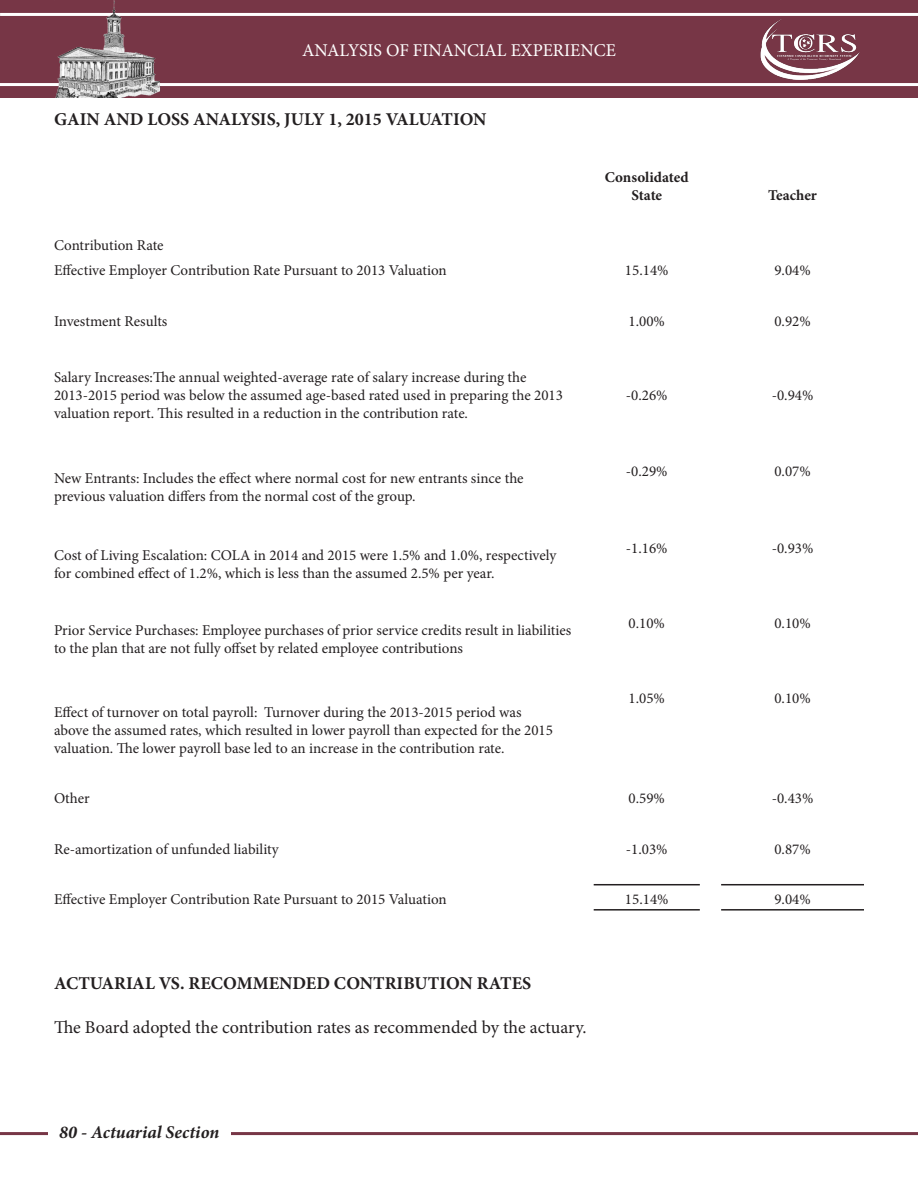
<style>
.page{position:relative;width:918px;height:1188px;background:#fff}
.page>*{position:absolute;margin:0;border:0;box-sizing:border-box;transform-origin:0 0}
.t1{font:700 18px "Minion Pro";color:#231f20}
.t2{font:18px "Minion Pro";color:#231f20}
.t3{font:18px "Minion Pro";color:#fff}
.t4{font:italic 700 18px "Minion Pro";color:#231f20}
.t5{font:15px/18px "Minion Pro";color:#231f20}
.t6{font:700 15px "Minion Pro";color:#231f20}
</style>
<div class="page">
<hr style="left:0;top:1132px;width:918px;height:3px;background:#773646">
<div style="left:48px;top:1125px;width:182px;height:20px;background:#fff"></div>
<div style="left:0;top:0;width:918px;height:97px;background:#773646"></div>
<hr style="left:0;top:13px;width:918px;height:3px;background:#fff">
<hr style="left:0;top:83px;width:918px;height:3px;background:#fff">
<img style="left:55px;top:0;width:110px;height:97px">
<img style="left:760px;top:19px;width:100px;height:60px">
<hr style="left:594px;top:884px;width:106px;height:1px;background:#231f20">
<hr style="left:594px;top:909px;width:106px;height:2px;background:#231f20">
<hr style="left:721px;top:884px;width:143px;height:1px;background:#231f20">
<hr style="left:721px;top:909px;width:143px;height:2px;background:#231f20">
<p class="t3" style="left:302px;top:38px;width:315px">ANALYSIS OF FINANCIAL EXPERIENCE</p>
<p class="t1" style="left:54px;top:106px;width:434px">GAIN AND LOSS ANALYSIS, JULY 1, 2015 VALUATION</p>
<p class="t6" style="left:605px;top:167px;width:85px">Consolidated</p>
<p class="t6" style="left:631px;top:185px;width:32px">State</p>
<p class="t6" style="left:768px;top:185px;width:50px">Teacher</p>
<p class="t5" style="left:54px;top:237px;width:111px">Contribution Rate</p>
<p class="t5" style="left:54px;top:262px;width:394px">Effective Employer Contribution Rate Pursuant to 2013 Valuation</p>
<p class="t5" style="left:625px;top:262px;width:45px">15.14%</p>
<p class="t5" style="left:774px;top:262px;width:38px">9.04%</p>
<p class="t5" style="left:54px;top:312px;width:115px">Investment Results</p>
<p class="t5" style="left:629px;top:312px;width:38px">1.00%</p>
<p class="t5" style="left:774px;top:312px;width:38px">0.92%</p>
<p class="t5" style="left:54px;top:368px;width:510px">Salary Increases:The annual weighted-average rate of salary increase during the<br>2013-2015 period was below the assumed age-based rated used in preparing the 2013 valuation report. This resulted in a reduction in the contribution rate.</p>
<p class="t5" style="left:54px;top:469px;width:471px">New Entrants: Includes the effect where normal cost for new entrants since the previous valuation differs from the normal cost of the group.</p>
<p class="t5" style="left:54px;top:546px;width:504px">Cost of Living Escalation: COLA in 2014 and 2015 were 1.5% and 1.0%, respectively for combined effect of 1.2%, which is less than the assumed 2.5% per year.</p>
<p class="t5" style="left:54px;top:621px;width:519px">Prior Service Purchases: Employee purchases of prior service credits result in liabilities to the plan that are not fully offset by related employee contributions</p>
<p class="t5" style="left:54px;top:704px;width:500px">Effect of turnover on total payroll: Turnover during the 2013-2015 period was above the assumed rates, which resulted in lower payroll than expected for the 2015 valuation. The lower payroll base led to an increase in the contribution rate.</p>
<p class="t5" style="left:626px;top:386px;width:43px">-0.26%</p>
<p class="t5" style="left:772px;top:386px;width:43px">-0.94%</p>
<p class="t5" style="left:626px;top:462px;width:43px">-0.29%</p>
<p class="t5" style="left:774px;top:462px;width:38px">0.07%</p>
<p class="t5" style="left:626px;top:539px;width:43px">-1.16%</p>
<p class="t5" style="left:772px;top:539px;width:43px">-0.93%</p>
<p class="t5" style="left:629px;top:614px;width:38px">0.10%</p>
<p class="t5" style="left:774px;top:614px;width:38px">0.10%</p>
<p class="t5" style="left:629px;top:689px;width:38px">1.05%</p>
<p class="t5" style="left:774px;top:689px;width:38px">0.10%</p>
<p class="t5" style="left:54px;top:790px;width:37px">Other</p>
<p class="t5" style="left:629px;top:790px;width:38px">0.59%</p>
<p class="t5" style="left:772px;top:790px;width:43px">-0.43%</p>
<p class="t5" style="left:54px;top:840px;width:226px">Re-amortization of unfunded liability</p>
<p class="t5" style="left:626px;top:840px;width:43px">-1.03%</p>
<p class="t5" style="left:774px;top:840px;width:38px">0.87%</p>
<p class="t5" style="left:54px;top:890px;width:394px">Effective Employer Contribution Rate Pursuant to 2015 Valuation</p>
<p class="t5" style="left:625px;top:890px;width:45px">15.14%</p>
<p class="t5" style="left:774px;top:890px;width:38px">9.04%</p>
<p class="t1" style="left:54px;top:971px;width:479px">ACTUARIAL VS. RECOMMENDED CONTRIBUTION RATES</p>
<p class="t2" style="left:54px;top:1015px;width:534px">The Board adopted the contribution rates as recommended by the actuary.</p>
<p class="t4" style="left:59px;top:1120px;width:162px">80 - Actuarial Section</p>
</div>
